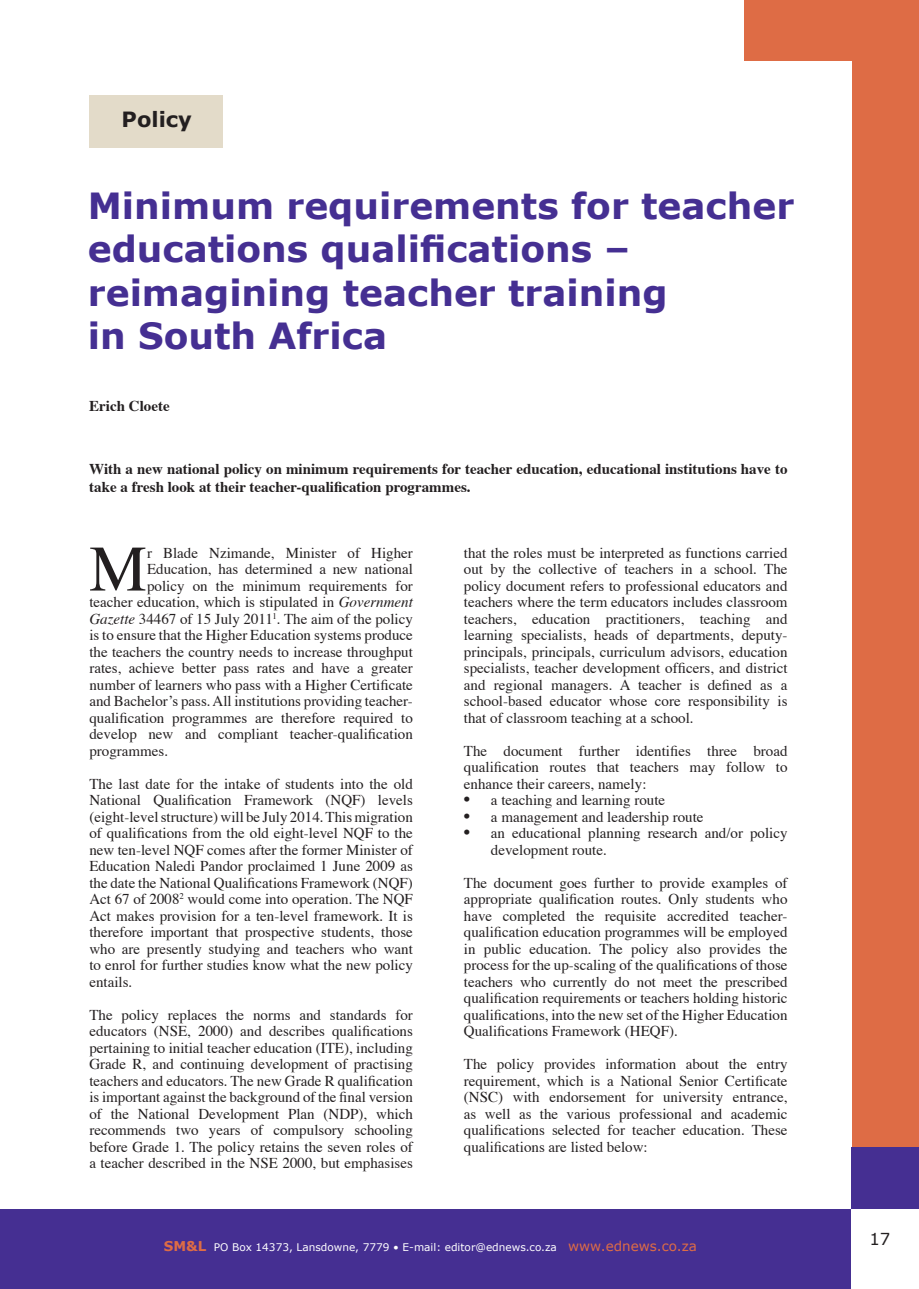
<style>
.page{position:relative;width:919px;height:1289px;background:#fff}
.page>*{position:absolute;margin:0;border:0;box-sizing:border-box;transform-origin:0 0}
.t1{font:64.95px "Times";color:#231f20}
.t2{font:700 36px/43.2px "Verdana";color:#452f92}
.t3{font:700 21px "Verdana";color:#231f20}
.t4{font:16.5px "Verdana";color:#231f20}
.t5{font:15px/16.5px "Times";color:#231f20;text-align:justify}
.t6{font:700 15px/18px "Times";color:#231f20}
.t7{font:10.5px "Verdana";color:#fff}
.s1{font-style:italic}
.s2{font-size:18px}
.s3{font-weight:700;font-size:13.5px;color:#de6c45}
.s4{font-size:13.5px;color:#de6c45}
</style>
<div class="page">
<div style="left:744px;top:0;width:174px;height:1288px;background:#de6c45"></div>
<div style="left:0;top:1209px;width:918px;height:79px;background:#452f92"></div>
<div style="left:0;top:62px;width:851px;height:1147px;background:#fff"></div>
<div style="left:851px;top:1147px;width:67px;height:141px;background:#452f92"></div>
<div style="left:851px;top:1209px;width:67px;height:79px;background:#fff"></div>
<div style="left:89px;top:95px;width:133px;height:53px;background:#e3dbc9"></div>
<h3 class="t3" style="left:122px;top:104px;width:72px">Policy</h3>
<h2 class="t2" style="left:88px;top:184px;width:707px">Minimum requirements for teacher educations qualifications – reimagining teacher training<br>in South Africa</h2>
<p class="t6" style="left:89px;top:395px;width:82px">Erich Cloete</p>
<p class="t6" style="left:89px;top:458px;width:699px">With a new national policy on minimum requirements for teacher education, educational institutions have to take a fresh look at their teacher-qualification programmes.</p>
<h1 class="t1" style="left:89px;top:508px;width:59px">M</h1>
<p class="t5" style="left:147px;top:543px;width:267px">r Blade Nzimande, Minister of Higher</p>
<p class="t5" style="left:147px;top:559px;width:267px">Education, has determined a new national</p>
<p class="t5" style="left:147px;top:576px;width:267px">policy on the minimum requirements for</p>
<p class="t5" style="left:89px;top:592px;width:325px">teacher education, which is stipulated in <span class="s1">Government</span></p>
<p class="t5" style="left:89px;top:609px;width:325px"><span class="s1">Gazette</span> 34467 of 15 July 2011<sup>1</sup>. The aim of the policy</p>
<p class="t5" style="left:89px;top:625px;width:325px">is to ensure that the Higher Education systems produce</p>
<p class="t5" style="left:89px;top:642px;width:325px">the teachers the country needs to increase throughput</p>
<p class="t5" style="left:89px;top:658px;width:325px">rates, achieve better pass rates and have a greater</p>
<p class="t5" style="left:89px;top:675px;width:325px">number of learners who pass with a Higher Certificate</p>
<p class="t5" style="left:89px;top:691px;width:325px">and Bachelor’s pass. All institutions providing teacher-</p>
<p class="t5" style="left:89px;top:708px;width:325px">qualification programmes are therefore required to</p>
<p class="t5" style="left:89px;top:724px;width:325px">develop new and compliant teacher-qualification</p>
<p class="t5" style="left:89px;top:741px;width:80px">programmes.</p>
<p class="t5" style="left:89px;top:774px;width:325px">The last date for the intake of students into the old National Qualification Framework (NQF) levels (eight-level structure) will be July 2014. This migration of qualifications from the old eight-level NQF to the new ten-level NQF comes after the former Minister of Education Naledi Pandor proclaimed 1 June 2009 as the date the National Qualifications Framework (NQF)<br>Act 67 of 2008<sup>2</sup> would come into operation. The NQF Act makes provision for a ten-level framework. It is therefore important that prospective students, those who are presently studying and teachers who want to enrol for further studies know what the new policy entails.</p>
<p class="t5" style="left:89px;top:1005px;width:325px">The policy replaces the norms and standards for educators (NSE, 2000) and describes qualifications pertaining to initial teacher education (ITE), including Grade R, and continuing development of practising teachers and educators. The new Grade R qualification is important against the background of the final version of the National Development Plan (NDP), which recommends two years of compulsory schooling before Grade 1. The policy retains the seven roles of a teacher described in the NSE 2000, but emphasises</p>
<p class="t5" style="left:464px;top:543px;width:325px">that the roles must be interpreted as functions carried out by the collective of teachers in a school. The policy document refers to professional educators and teachers where the term educators includes classroom teachers, education practitioners, teaching and learning specialists, heads of departments, deputy&shy;principals, principals, curriculum advisors, education specialists, teacher development officers, and district and regional managers. A teacher is defined as a school-based educator whose core responsibility is that of classroom teaching at a school.</p>
<p class="t5" style="left:464px;top:741px;width:325px">The document further identifies three broad qualification routes that teachers may follow to enhance their careers, namely:</p>
<p class="t5" style="left:464px;top:790px;width:203px"><span class="s2">•</span> a teaching and learning route</p>
<p class="t5" style="left:464px;top:807px;width:241px"><span class="s2">•</span> a management and leadership route</p>
<p class="t5" style="left:491px;top:823px;width:298px;text-indent:-27px"><span class="s2">•</span> an educational planning research and/or policy development route.</p>
<p class="t5" style="left:464px;top:873px;width:325px">The document goes further to provide examples of appropriate qualification routes. Only students who have completed the requisite accredited teacher&shy;qualification education programmes will be employed in public education. The policy also provides the process for the up-scaling of the qualifications of those teachers who currently do not meet the prescribed qualification requirements or teachers holding historic qualifications, into the new set of the Higher Education Qualifications Framework (HEQF).</p>
<p class="t5" style="left:464px;top:1054px;width:325px">The policy provides information about the entry requirement, which is a National Senior Certificate (NSC) with endorsement for university entrance, as well as the various professional and academic qualifications selected for teacher education. These qualifications are listed below:</p>
<p class="t7" style="left:164px;top:1239px;width:534px"><span class="s3">SM&amp;L</span> PO Box 14373, Lansdowne, 7779 • E-mail: editor@ednews.co.za <span class="s4">www.ednews.co.za</span></p>
<p class="t4" style="left:869px;top:1227px;width:22px">17</p>
</div>
